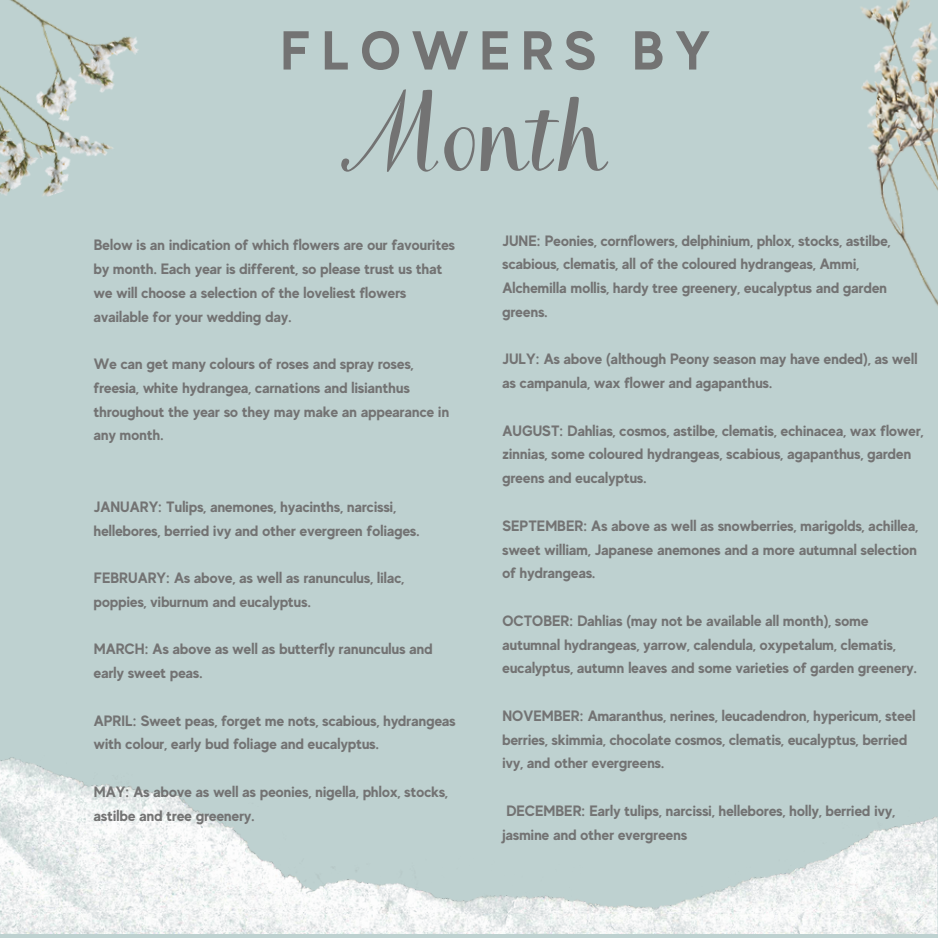
<style>
.page{position:relative;width:938px;height:938px;background:#fff}
.page>*{position:absolute;margin:0;border:0;box-sizing:border-box;transform-origin:0 0}
.t1{font:116.5px "Books Script";color:#737373}
.t2{font:700 54.75px "MADE Evolve Sans";letter-spacing:.2em;color:#737373}
.t3{font:700 15px/23.8px "MADE Evolve Sans";color:#737373}
</style>
<div class="page">
<div style="left:0;top:0;width:938px;height:937px;background:#bed1d0"></div>
<img style="left:0;top:757px;width:938px;height:176px">
<img style="left:861px;top:0;width:77px;height:306px">
<img style="left:0;top:0;width:139px;height:197px">
<p class="t2" style="left:280px;top:18px;width:431px">FLOWERS BY</p>
<p class="t1" style="left:357px;top:63px;width:250px">Month</p>
<p class="t3" style="left:94px;top:233px;width:363px">Below is an indication of which flowers are our favourites by month. Each year is different, so please trust us that we will choose a selection of the loveliest flowers available for your wedding day.</p>
<p class="t3" style="left:94px;top:352px;width:357px">We can get many colours of roses and spray roses, freesia, white hydrangea, carnations and lisianthus throughout the year so they may make an appearance in any month.</p>
<p class="t3" style="left:94px;top:494px;width:327px">JANUARY: Tulips, anemones, hyacinths, narcissi, hellebores, berried ivy and other evergreen foliages.</p>
<p class="t3" style="left:94px;top:566px;width:312px">FEBRUARY: As above, as well as ranunculus, lilac, poppies, viburnum and eucalyptus.</p>
<p class="t3" style="left:94px;top:637px;width:340px">MARCH: As above as well as butterfly ranunculus and early sweet peas.</p>
<p class="t3" style="left:94px;top:708px;width:363px">APRIL: Sweet peas, forget me nots, scabious, hydrangeas with colour, early bud foliage and eucalyptus.</p>
<p class="t3" style="left:94px;top:779px;width:356px">MAY: As above as well as peonies, nigella, phlox, stocks, astilbe and tree greenery.</p>
<p class="t3" style="left:502px;top:228px;width:390px">JUNE: Peonies, cornflowers, delphinium, phlox, stocks, astilbe, scabious, clematis, all of the coloured hydrangeas, Ammi, Alchemilla mollis, hardy tree greenery, eucalyptus and garden greens.</p>
<p class="t3" style="left:502px;top:347px;width:416px">JULY: As above (although Peony season may have ended), as well as campanula, wax flower and agapanthus.</p>
<p class="t3" style="left:502px;top:418px;width:423px">AUGUST: Dahlias, cosmos, astilbe, clematis, echinacea, wax flower, zinnias, some coloured hydrangeas, scabious, agapanthus, garden greens and eucalyptus.</p>
<p class="t3" style="left:502px;top:513px;width:417px;text-align:justify">SEPTEMBER: As above as well as snowberries, marigolds, achillea, sweet william, Japanese anemones and a more autumnal selection of hydrangeas.</p>
<p class="t3" style="left:502px;top:608px;width:416px">OCTOBER: Dahlias (may not be available all month), some autumnal hydrangeas, yarrow, calendula, oxypetalum, clematis, eucalyptus, autumn leaves and some varieties of garden greenery.</p>
<p class="t3" style="left:502px;top:703px;width:415px">NOVEMBER: Amaranthus, nerines, leucadendron, hypericum, steel berries, skimmia, chocolate cosmos, clematis, eucalyptus, berried ivy, and other evergreens.</p>
<p class="t3" style="left:502px;top:798px;width:394px">DECEMBER: Early tulips, narcissi, hellebores, holly, berried ivy, jasmine and other evergreens</p>
</div>
